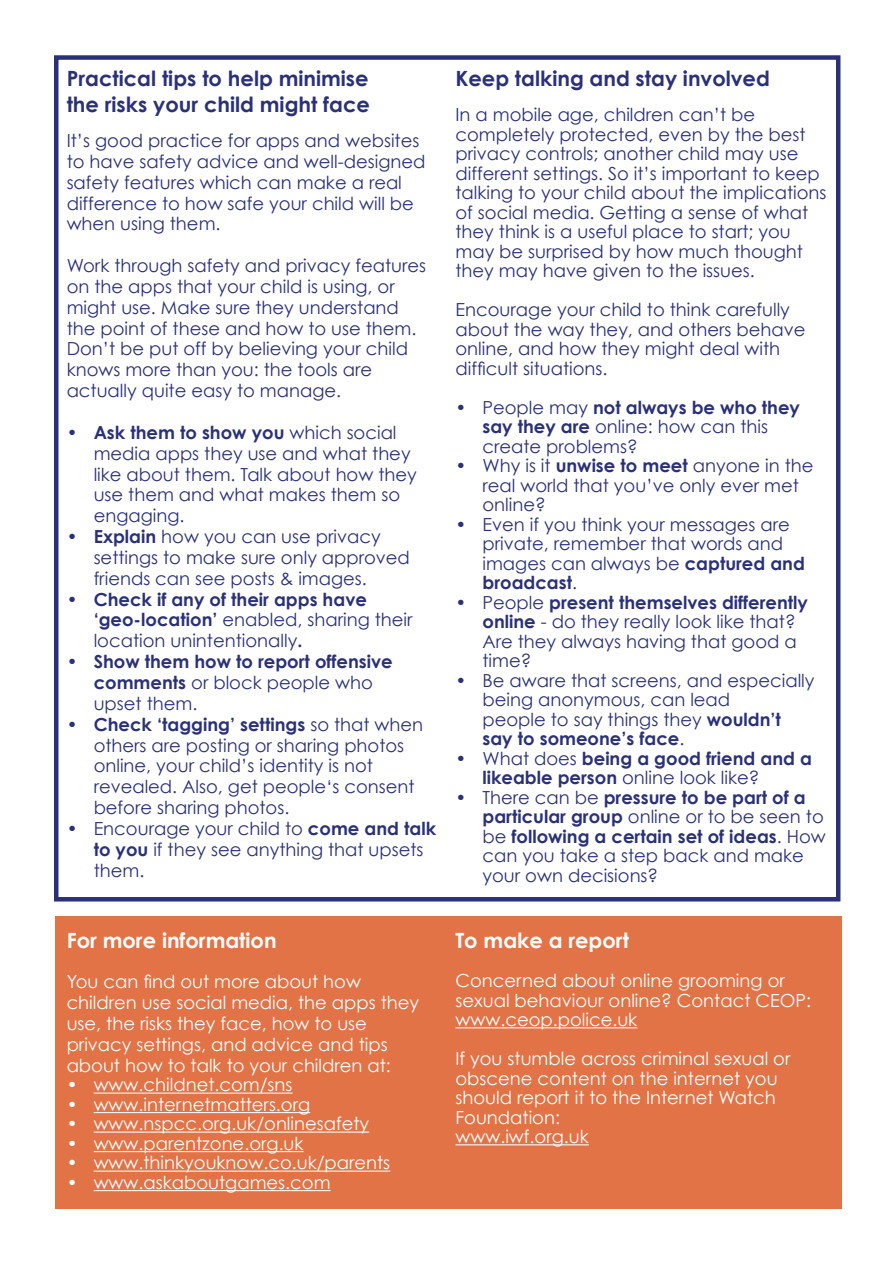
<style>
.page{position:relative;width:893px;height:1263px;background:#fff}
.page>*{position:absolute;margin:0;border:0;box-sizing:border-box;transform-origin:0 0}
.t1{font:700 21px/25.5px "Century Gothic";color:#2a3179}
.t2{font:700 21px "Century Gothic";color:#fff}
.t3{font:18px/19.5px "Century Gothic";color:#2a3179}
.t4{font:18px/19.5px "Century Gothic";color:#fff}
.t5{font:700 18px/20.9px "Century Gothic";color:#2a3179}
.s1{font-weight:700}
.s2{font-weight:400}
</style>
<div class="page">
<div style="left:55px;top:916px;width:786px;height:293px;background:#e27346"></div>
<div style="left:54px;top:55px;width:786px;height:846px;border:4px solid #2a3179"></div>
<hr style="left:455px;top:1027px;width:182px;height:1px;background:#fff">
<hr style="left:455px;top:1144px;width:134px;height:1px;background:#fff">
<hr style="left:94px;top:1092px;width:199px;height:1px;background:#fff">
<hr style="left:94px;top:1112px;width:216px;height:1px;background:#fff">
<hr style="left:94px;top:1131px;width:275px;height:1px;background:#fff">
<hr style="left:94px;top:1151px;width:210px;height:1px;background:#fff">
<hr style="left:94px;top:1170px;width:296px;height:1px;background:#fff">
<hr style="left:94px;top:1190px;width:237px;height:1px;background:#fff">
<p class="t1" style="left:67px;top:65px;width:305px">Practical tips to help minimise the risks your child might face</p>
<p class="t3" style="left:67px;top:130px;width:360px;line-height:20.9px">It’s good practice for apps and websites to have safety advice and well-designed safety features which can make a real difference to how safe your child will be when using them.</p>
<p class="t3" style="left:67px;top:255px;width:361px;line-height:20.9px">Work through safety and privacy features on the apps that your child is using, or might use. Make sure they understand the point of these and how to use them.<br>Don’t be put off by believing your child knows more than you: the tools are actually quite easy to manage.</p>
<p class="t3" style="left:94px;top:422px;width:325px;line-height:20.9px;text-indent:-27px"><span class="s1">• Ask them to show you</span> which social media apps they use and what they like about them. Talk about how they use them and what makes them so engaging.</p>
<p class="t3" style="left:94px;top:526px;width:318px;line-height:20.9px;text-indent:-27px"><span class="s1">• Explain</span> how you can use privacy settings to make sure only approved friends can see posts &amp; images.</p>
<p class="t3" style="left:94px;top:588px;width:320px;line-height:20.9px;text-indent:-27px"><span class="s1">• Check if any of their apps have ‘geo-location’</span> enabled, sharing their location unintentionally<span class="s1">.</span></p>
<p class="t5" style="left:94px;top:651px;width:301px;text-indent:-27px">• Show them how to report offensive comments <span class="s2">or block people who upset them.</span></p>
<p class="t3" style="left:94px;top:713px;width:331px;line-height:20.9px;text-indent:-27px"><span class="s1">• Check ‘tagging’ settings</span> so that when others are posting or sharing photos online, your child’s identity is not revealed. Also, get people‘s consent before sharing photos.</p>
<p class="t3" style="left:94px;top:818px;width:344px;line-height:20.9px;text-indent:-27px">• Encourage your child to <span class="s1">come and talk to you</span> if they see anything that upsets them.</p>
<p class="t2" style="left:67px;top:927px;width:212px">For more information</p>
<p class="t4" style="left:67px;top:971px;width:354px;line-height:20.9px">You can find out more about how children use social media, the apps they use, the risks they face, how to use privacy settings, and advice and tips about how to talk to your children at:</p>
<p class="t4" style="left:67px;top:1075px;width:227px">• www.childnet.com/sns</p>
<p class="t4" style="left:67px;top:1094px;width:245px">• www.internetmatters.org</p>
<p class="t4" style="left:67px;top:1114px;width:304px">• www.nspcc.org.uk/onlinesafety</p>
<p class="t4" style="left:67px;top:1133px;width:238px">• www.parentzone.org.uk</p>
<p class="t4" style="left:67px;top:1153px;width:325px">• www.thinkyouknow.co.uk/parents</p>
<p class="t4" style="left:67px;top:1172px;width:265px">• www.askaboutgames.com</p>
<p class="t1" style="left:455px;top:65px;width:316px">Keep talking and stay involved</p>
<p class="t3" style="left:455px;top:105px;width:373px">In a mobile age, children can’t be completely protected, even by the best privacy controls; another child may use different settings. So it’s important to keep talking to your child about the implications of social media. Getting a sense of what they think is a useful place to start; you may be surprised by how much thought they may have given to the issues.</p>
<p class="t3" style="left:455px;top:300px;width:351px">Encourage your child to think carefully about the way they, and others behave online, and how they might deal with difficult situations.</p>
<p class="t3" style="left:482px;top:397px;width:319px;text-indent:-27px">• People may <span class="s1">not always be who they say they are</span> online: how can this create problems?</p>
<p class="t3" style="left:482px;top:456px;width:332px;text-indent:-27px">• Why is it <span class="s1">unwise to meet</span> anyone in the real world that you’ve only ever met online?</p>
<p class="t3" style="left:482px;top:514px;width:324px;text-indent:-27px">• Even if you think your messages are private, remember that words and images can always be <span class="s1">captured and broadcast</span>.</p>
<p class="t3" style="left:482px;top:592px;width:327px;text-indent:-27px">• People <span class="s1">present themselves differently online</span> - do they really look like that?<br>Are they always having that good a time?</p>
<p class="t3" style="left:482px;top:670px;width:334px;text-indent:-27px">• Be aware that screens, and especially being anonymous, can lead<br>people to say things they <span class="s1">wouldn’t say to someone’s face</span>.</p>
<p class="t5" style="left:482px;top:748px;width:331px;line-height:19.5px;text-indent:-27px"><span class="s2">• What does</span> being a good friend and a likeable person <span class="s2">online look like?</span></p>
<p class="t3" style="left:482px;top:787px;width:345px;text-indent:-27px">• There can be <span class="s1">pressure to be part of a particular group</span> online or to be seen to be <span class="s1">following a certain set of ideas</span>. How can you take a step back and make your own decisions?</p>
<p class="t2" style="left:455px;top:927px;width:175px">To make a report</p>
<p class="t4" style="left:455px;top:970px;width:357px">Concerned about online grooming or sexual behaviour online? Contact CEOP: www.ceop.police.uk</p>
<p class="t4" style="left:455px;top:1048px;width:336px">If you stumble across criminal sexual or obscene content on the internet you should report it to the Internet Watch<br>Foundation:<br>www.iwf.org.uk</p>
</div>
